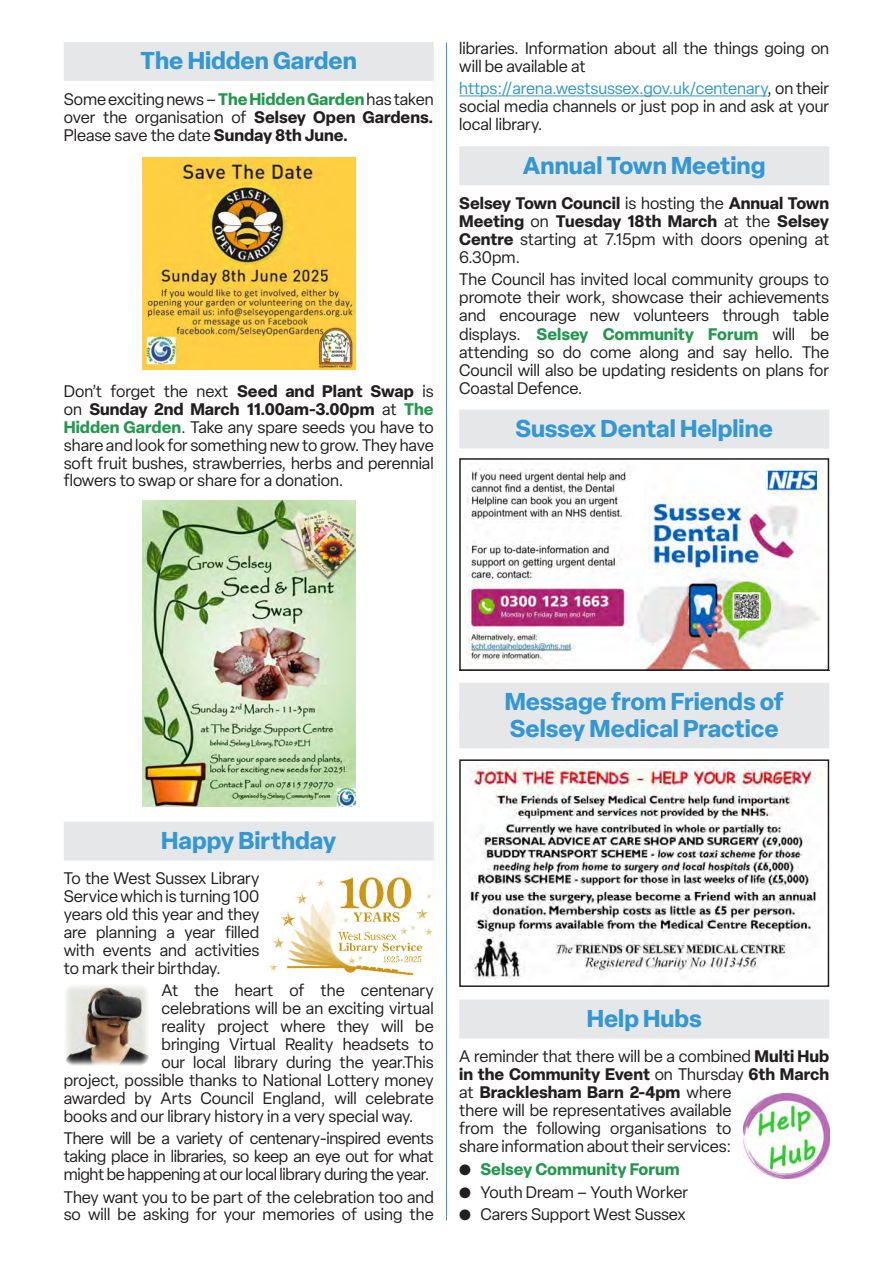
<style>
.page{position:relative;width:893px;height:1263px;background:#fff}
.page>*{position:absolute;margin:0;border:0;box-sizing:border-box;transform-origin:0 0}
.t1{font:700 24px/26.5px "Elza";color:#3297d3}
.t2{font:16.5px/18px "Elza";color:#231f20;text-align:justify}
.t3{font:700 16.5px/18px "Elza";color:#231f20;text-align:justify}
.t4{font:700 16.5px "Elza";color:#22984e}
.s1{font-weight:700;color:#22984e}
.s2{font-weight:700}
.s3{color:#3297d3}
.s4{font-weight:400}
.s5{color:#231f20}
</style>
<div class="page">
<hr style="left:446px;top:43px;width:1px;height:1177px;background:#3297d3">
<div style="left:64px;top:42px;width:370px;height:39px;background:#e6e7e9"></div>
<div style="left:64px;top:822px;width:370px;height:39px;background:#e6e7e9"></div>
<hr style="left:459px;top:96px;width:308px;height:1px;background:#3297d3">
<div style="left:459px;top:146px;width:370px;height:39px;background:#e6e7e9"></div>
<div style="left:459px;top:410px;width:370px;height:39px;background:#e6e7e9"></div>
<div style="left:459px;top:683px;width:370px;height:39px;background:#e6e7e9"></div>
<div style="left:459px;top:709px;width:370px;height:39px;background:#e6e7e9"></div>
<div style="left:459px;top:999px;width:370px;height:39px;background:#e6e7e9"></div>
<img style="left:142px;top:157px;width:213px;height:213px">
<img style="left:142px;top:501px;width:213px;height:306px">
<img style="left:268px;top:874px;width:166px;height:105px">
<img style="left:65px;top:986px;width:84px;height:80px">
<img style="left:467px;top:463px;width:359px;height:205px">
<div style="left:459px;top:458px;width:370px;height:213px;border:2px solid #231f20"></div>
<img style="left:468px;top:764px;width:357px;height:216px">
<div style="left:459px;top:759px;width:370px;height:228px;border:2px solid #231f20"></div>
<img style="left:744px;top:1093px;width:85px;height:85px">
<h1 class="t1" style="left:141px;top:46px;width:218px">The Hidden Garden</h1>
<p class="t2" style="left:64px;top:90px;width:371px">Some exciting news – <span class="s1">The Hidden Garden</span> has taken over the organisation of <span class="s2">Selsey Open Gardens.<br></span>Please save the date <span class="s2">Sunday 8th June.</span></p>
<p class="t2" style="left:64px;top:382px;width:371px">Don’t forget the next <span class="s2">Seed and Plant Swap</span> is on <span class="s2">Sunday 2nd March 11.00am-3.00pm</span> at <span class="s1">The Hidden Garden</span>. Take any spare seeds you have to share and look for something new to grow. They have soft fruit bushes, strawberries, herbs and perennial flowers to swap or share for a donation.</p>
<p class="t2" style="left:459px;top:39px;width:371px">libraries. Information about all the things going on will be available at</p>
<p class="t2" style="left:459px;top:79px;width:371px"><span class="s3">https://arena.westsussex.gov.uk/centenary</span>, on their social media channels or just pop in and ask at your local library.</p>
<h1 class="t1" style="left:523px;top:151px;width:244px">Annual Town Meeting</h1>
<p class="t3" style="left:459px;top:194px;width:371px">Selsey Town Council <span class="s4">is hosting the</span> Annual Town Meeting <span class="s4">on</span> Tuesday 18th March <span class="s4">at the</span> Selsey Centre <span class="s4">starting at 7.15pm with doors opening at 6.30pm.</span></p>
<p class="t2" style="left:459px;top:271px;width:371px">The Council has invited local community groups to promote their work, showcase their achievements and encourage new volunteers through table displays. <span class="s1">Selsey Community Forum</span> will be attending so do come along and say hello. The Council will also be updating residents on plans for Coastal Defence.</p>
<h1 class="t1" style="left:515px;top:415px;width:259px">Sussex Dental Helpline</h1>
<h1 class="t1" style="left:505px;top:688px;width:281px">Message from Friends of<br>Selsey Medical Practice</h1>
<h1 class="t1" style="left:161px;top:827px;width:176px">Happy Birthday</h1>
<p class="t2" style="left:64px;top:869px;width:197px">To the West Sussex Library Service which is turning 100 years old this year and they are planning a year filled with events and activities to mark their birthday.</p>
<p class="t2" style="left:162px;top:981px;width:274px">At the heart of the centenary</p>
<p class="t2" style="left:162px;top:999px;width:274px">celebrations will be an exciting virtual</p>
<p class="t2" style="left:162px;top:1017px;width:274px">reality project where they will be</p>
<p class="t2" style="left:162px;top:1035px;width:274px">bringing Virtual Reality headsets to</p>
<p class="t2" style="left:162px;top:1053px;width:274px">our local library during the year.This</p>
<p class="t2" style="left:64px;top:1071px;width:371px">project, possible thanks to National Lottery money</p>
<p class="t2" style="left:64px;top:1089px;width:371px">awarded by Arts Council England, will celebrate</p>
<p class="t2" style="left:64px;top:1107px;width:351px">books and our library history in a very special way.</p>
<p class="t2" style="left:64px;top:1129px;width:371px">There will be a variety of centenary-inspired events taking place in libraries, so keep an eye out for what might be happening at our local library during the year.</p>
<p class="t2" style="left:64px;top:1188px;width:371px">They want you to be part of the celebration too and so will be asking for your memories of using the</p>
<h1 class="t1" style="left:587px;top:1005px;width:117px">Help Hubs</h1>
<p class="t2" style="left:459px;top:1047px;width:371px;text-align:left">A reminder that there will be a combined <span class="s2">Multi Hub in the Community Event</span> on Thursday <span class="s2">6th March </span>at <span class="s2">Bracklesham Barn 2-4pm</span> where<br>there will be representatives available<br>from the following organisations to<br>share information about their services:</p>
<p class="t4" style="left:459px;top:1157px;width:222px"><span class="s5">●</span> Selsey Community Forum</p>
<p class="t2" style="left:459px;top:1183px;width:230px">● Youth Dream – Youth Worker</p>
<p class="t2" style="left:459px;top:1205px;width:228px">● Carers Support West Sussex</p>
</div>
